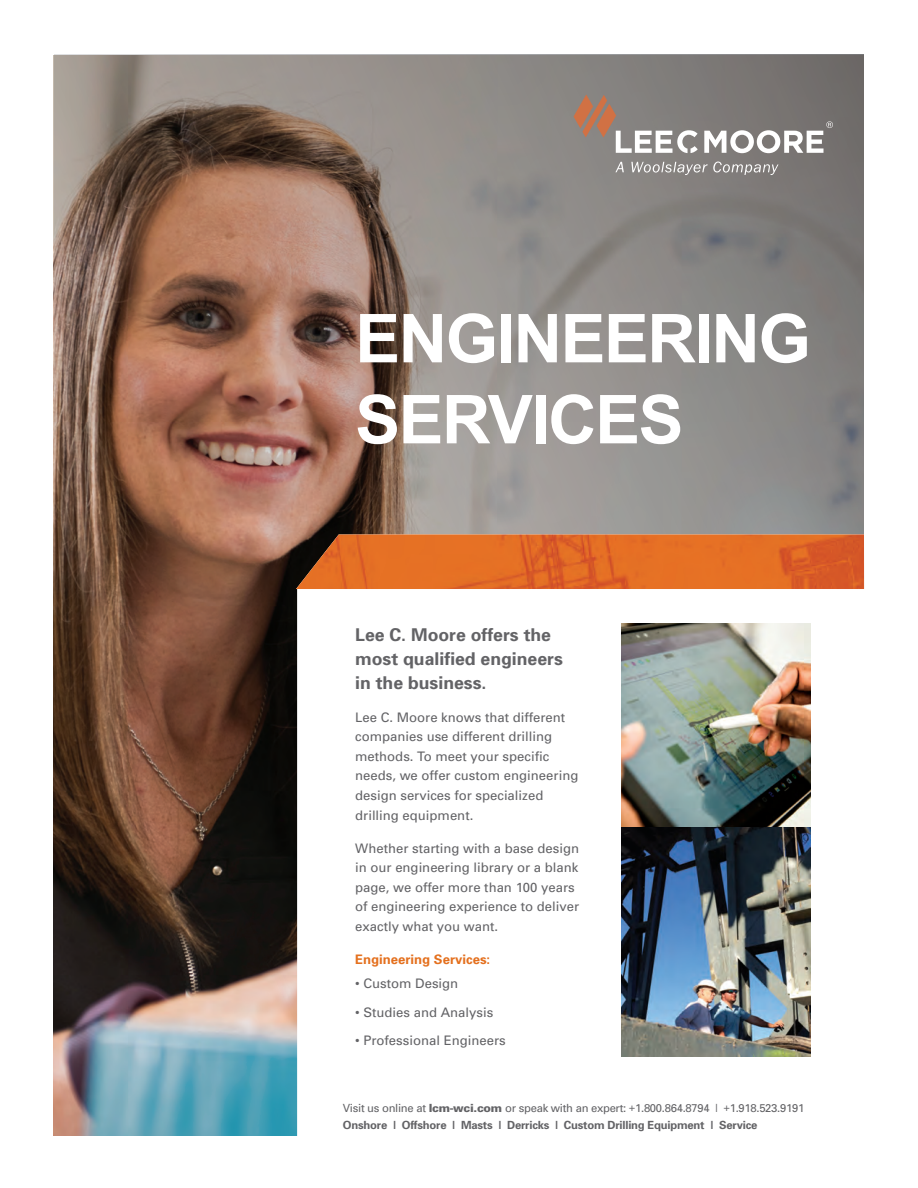
<style>
.page{position:relative;width:918px;height:1188px;background:#fff}
.page>*{position:absolute;margin:0;border:0;box-sizing:border-box;transform-origin:0 0}
.t1{font:700 67.5px/81px "Arial";letter-spacing:-.025em;color:#fff}
.t2{font:700 17.7px/24px "Univers";color:#636366}
.t3{font:13.2px/19.5px "Univers";color:#636366}
.t4{font:700 13.2px "Univers";color:#e4701e}
.t5{font:11.25px/16.5px "Univers";letter-spacing:-.025em;color:#636366}
.s1{font-weight:900}
.s2{font-weight:700}
</style>
<div class="page">
<img style="left:54px;top:54px;width:810px;height:1080px">
<svg style="left:296px;top:566px;width:569px;height:570px"></svg>
<img style="left:296px;top:534px;width:568px;height:55px">
<img style="left:621px;top:624px;width:189px;height:203px">
<img style="left:621px;top:827px;width:189px;height:229px">
<svg style="left:615px;top:162px;width:9px;height:10px"></svg>
<svg style="left:631px;top:162px;width:147px;height:13px;background:#9c9998"></svg>
<svg style="left:574px;top:94px;width:124px;height:59px;background:#9c8e87"></svg>
<svg style="left:704px;top:121px;width:129px;height:32px"></svg>
<h1 class="t1" style="left:355px;top:300px;width:457px">ENGINEERING<br>SERVICES</h1>
<h2 class="t2" style="left:355px;top:622px;width:209px">Lee C. Moore offers the most qualified engineers in the business.</h2>
<p class="t3" style="left:355px;top:707px;width:225px">Lee C. Moore knows that different companies use different drilling methods. To meet your specific needs, we offer custom engineering design services for specialized drilling equipment.</p>
<p class="t3" style="left:355px;top:838px;width:225px">Whether starting with a base design in our engineering library or a blank page, we offer more than 100 years of engineering experience to deliver exactly what you want.</p>
<p class="t4" style="left:355px;top:950px;width:137px">Engineering Services:</p>
<p class="t3" style="left:355px;top:974px;width:105px">• Custom Design</p>
<p class="t3" style="left:355px;top:1002px;width:140px">• Studies and Analysis</p>
<p class="t3" style="left:355px;top:1030px;width:152px">• Professional Engineers</p>
<p class="t5" style="left:343px;top:1100px;width:463px">Visit us online at <span class="s1">lcm-wci.com</span> or speak with an expert: +1.800.864.8794 | +1.918.523.9191<br><span class="s2">Onshore | Offshore | Masts | Derricks | Custom Drilling Equipment | Service</span></p>
</div>
